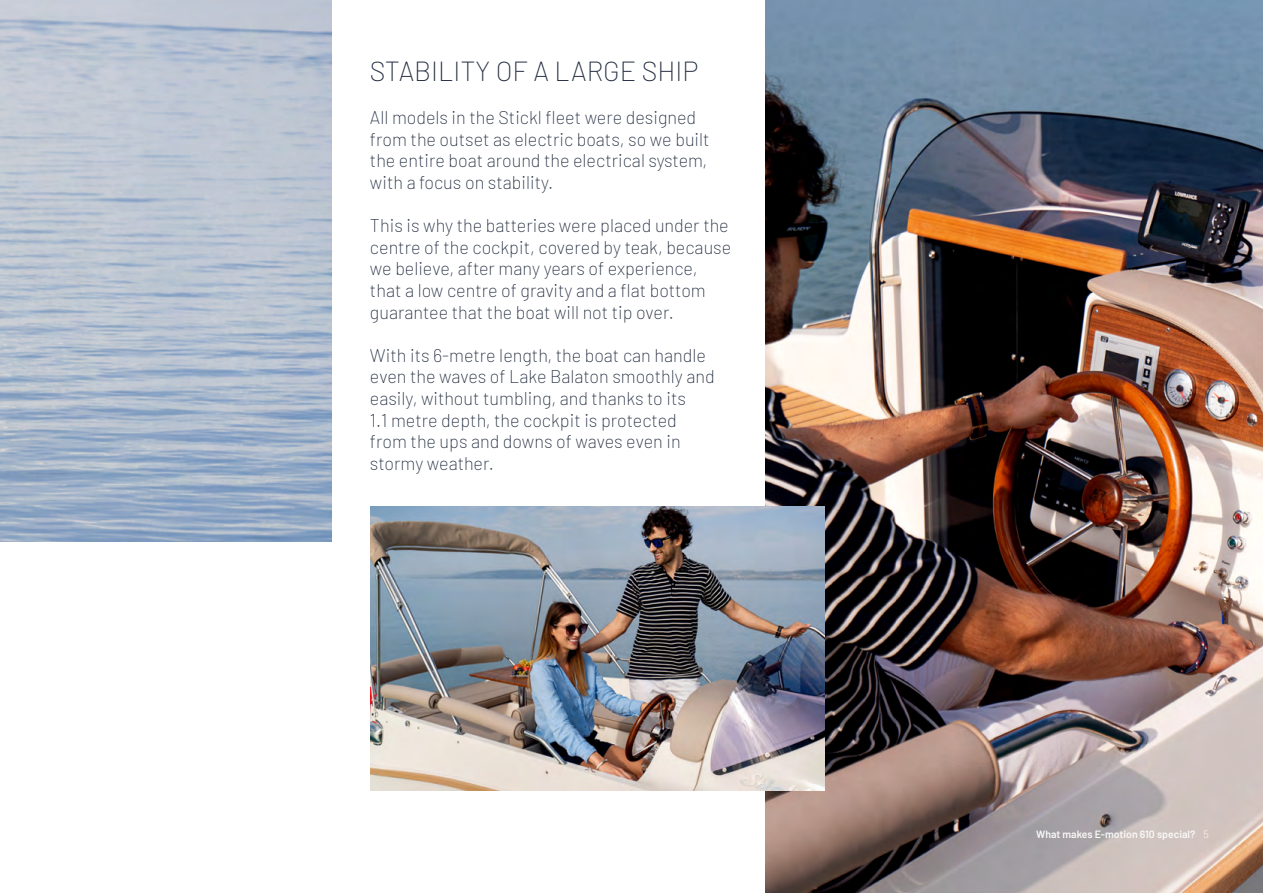
<style>
.page{position:relative;width:1263px;height:893px;background:#fff}
.page>*{position:absolute;margin:0;border:0;box-sizing:border-box;transform-origin:0 0}
.t1{font:200 27px "Barlow";color:#232d40}
.t2{font:200 18px/21.6px "Barlow";color:#232d40}
.t3{font:600 10.5px "Barlow";color:#faf9f9}
.s1{font-weight:300}
</style>
<div class="page">
<img style="left:0;top:0;width:332px;height:542px">
<img style="left:765px;top:0;width:498px;height:893px">
<img style="left:371px;top:506px;width:454px;height:285px">
<h1 class="t1" style="left:370px;top:52px;width:330px">STABILITY OF A LARGE SHIP</h1>
<p class="t2" style="left:370px;top:106px;width:341px">All models in the Stickl fleet were designed from the outset as electric boats, so we built the entire boat around the electrical system, with a focus on stability.</p>
<p class="t2" style="left:370px;top:214px;width:363px">This is why the batteries were placed under the centre of the cockpit, covered by teak, because we believe, after many years of experience, that a low centre of gravity and a flat bottom guarantee that the boat will not tip over.</p>
<p class="t2" style="left:370px;top:343px;width:346px">With its 6-metre length, the boat can handle even the waves of Lake Balaton smoothly and easily, without tumbling, and thanks to its<br>1.1 metre depth, the cockpit is protected from the ups and downs of waves even in stormy weather.</p>
<p class="t3" style="left:1036px;top:826px;width:174px">What makes E-motion 610 special? <span class="s1">5</span></p>
</div>
